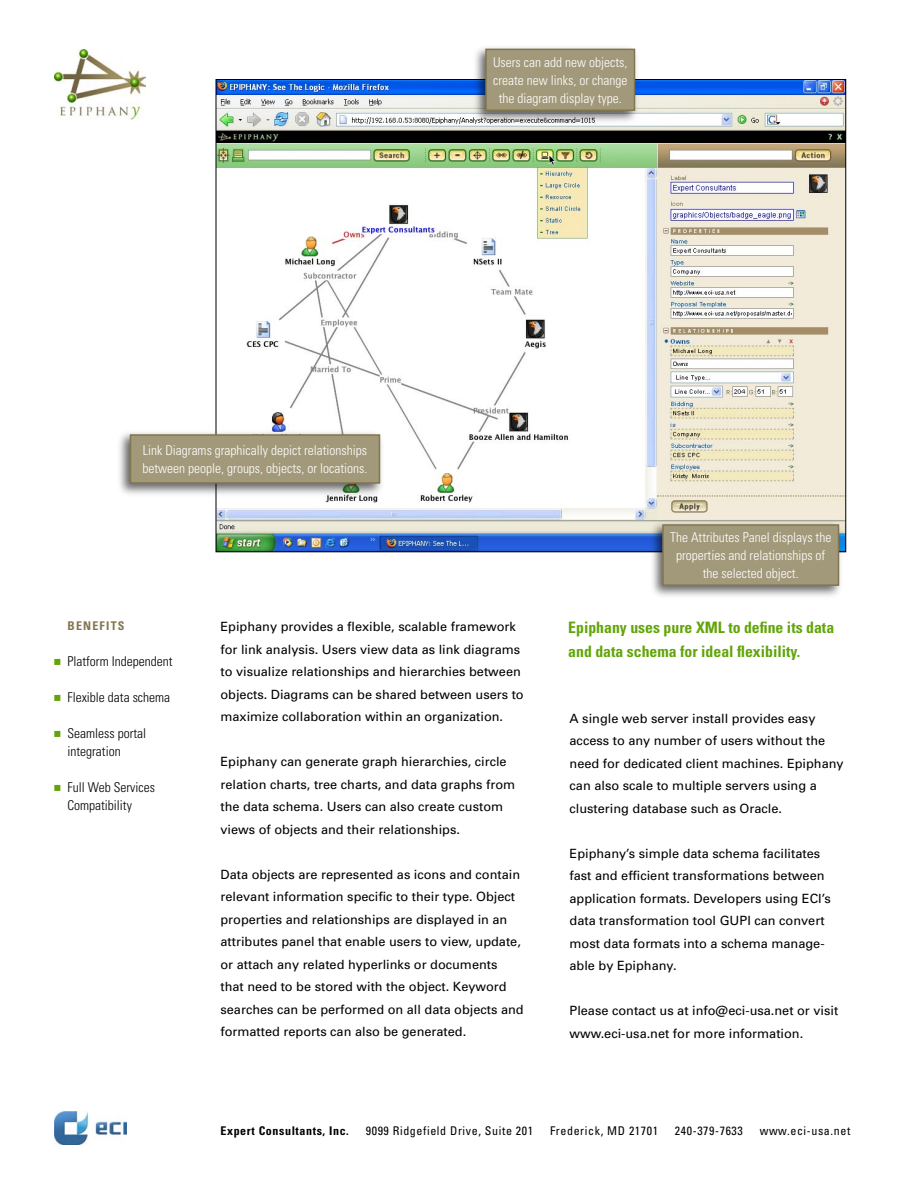
<style>
.page{position:relative;width:918px;height:1188px;background:#fff}
.page>*{position:absolute;margin:0;border:0;box-sizing:border-box;transform-origin:0 0}
.t1{font:700 condensed 15.75px/24px "Univers";color:#62a50a}
.t2{font:300 condensed 13.5px/18px "Univers";color:#fff;text-align:center}
.t3{font:300 condensed 13.5px/18px "Univers";color:#000}
.t4{font:12.75px/22.5px "Univers";color:#000}
.t5{font:condensed 12px "Univers";letter-spacing:.05em;color:#000}
.t6{font:700 condensed 12px "Univers";letter-spacing:.05em;color:#000}
.t7{font:700 condensed 12px "Univers";letter-spacing:.1em;color:#83764e}
</style>
<div class="page">
<img style="left:54px;top:1112px;width:72px;height:33px">
<img style="left:54px;top:50px;width:92px;height:69px">
<img style="left:218px;top:81px;width:626px;height:469px">
<div style="left:116px;top:429px;width:270px;height:69px;background:#000;opacity:.6"></div>
<div style="left:130px;top:435px;width:250px;height:48px;background:#a2987a"></div>
<div style="left:130px;top:434px;width:250px;height:50px;border:2px solid #83764e"></div>
<div style="left:471px;top:43px;width:170px;height:82px;background:#000;opacity:.6"></div>
<div style="left:486px;top:49px;width:148px;height:61px;background:#a2987a"></div>
<div style="left:485px;top:49px;width:150px;height:62px;border:2px solid #83764e"></div>
<div style="left:648px;top:519px;width:197px;height:82px;background:#000;opacity:.6"></div>
<div style="left:663px;top:525px;width:175px;height:60px;background:#a2987a"></div>
<div style="left:662px;top:524px;width:177px;height:62px;border:2px solid #83764e"></div>
<p class="t2" style="left:493px;top:53px;width:136px">Users can add new objects, create new links, or change the diagram display type.</p>
<p class="t2" style="left:143px;top:441px;width:226px;text-align:left">Link Diagrams graphically depict relationships between people, groups, objects, or locations.</p>
<p class="t2" style="left:670px;top:528px;width:163px">The Attributes Panel displays the properties and relationships of the selected object.</p>
<p class="t7" style="left:68px;top:619px;width:59px">BENEFITS</p>
<p class="t3" style="left:68px;top:652px;width:106px">Platform Independent</p>
<p class="t3" style="left:68px;top:688px;width:104px">Flexible data schema</p>
<p class="t3" style="left:68px;top:724px;width:80px">Seamless portal integration</p>
<p class="t3" style="left:68px;top:778px;width:89px">Full Web Services<br>Compatibility</p>
<p class="t4" style="left:220px;top:615px;width:305px">Epiphany provides a flexible, scalable framework for link analysis. Users view data as link diagrams to visualize relationships and hierarchies between objects. Diagrams can be shared between users to maximize collaboration within an organization.</p>
<p class="t4" style="left:220px;top:750px;width:296px">Epiphany can generate graph hierarchies, circle relation charts, tree charts, and data graphs from the data schema. Users can also create custom views of objects and their relationships.</p>
<p class="t4" style="left:220px;top:863px;width:305px">Data objects are represented as icons and contain relevant information specific to their type. Object properties and relationships are displayed in an attributes panel that enable users to view, update, or attach any related hyperlinks or documents that need to be stored with the object. Keyword searches can be performed on all data objects and formatted reports can also be generated.</p>
<p class="t1" style="left:568px;top:615px;width:267px">Epiphany uses pure XML to define its data and data schema for ideal flexibility.</p>
<p class="t4" style="left:570px;top:707px;width:276px">A single web server install provides easy access to any number of users without the need for dedicated client machines. Epiphany can also scale to multiple servers using a clustering database such as Oracle.</p>
<p class="t4" style="left:570px;top:842px;width:263px">Epiphany’s simple data schema facilitates fast and efficient transformations between application formats. Developers using ECI’s data transformation tool GUPI can convert most data formats into a schema manage&shy;able by Epiphany.</p>
<p class="t4" style="left:570px;top:999px;width:270px">Please contact us at info@eci-usa.net or visit www.eci-usa.net for more information.</p>
<p class="t6" style="left:220px;top:1123px;width:130px">Expert Consultants, Inc.</p>
<p class="t5" style="left:366px;top:1123px;width:169px">9099 Ridgefield Drive, Suite 201</p>
<p class="t5" style="left:550px;top:1123px;width:110px">Frederick, MD 21701</p>
<p class="t5" style="left:675px;top:1123px;width:69px">240-379-7633</p>
<p class="t5" style="left:760px;top:1123px;width:92px">www.eci-usa.net</p>
</div>
